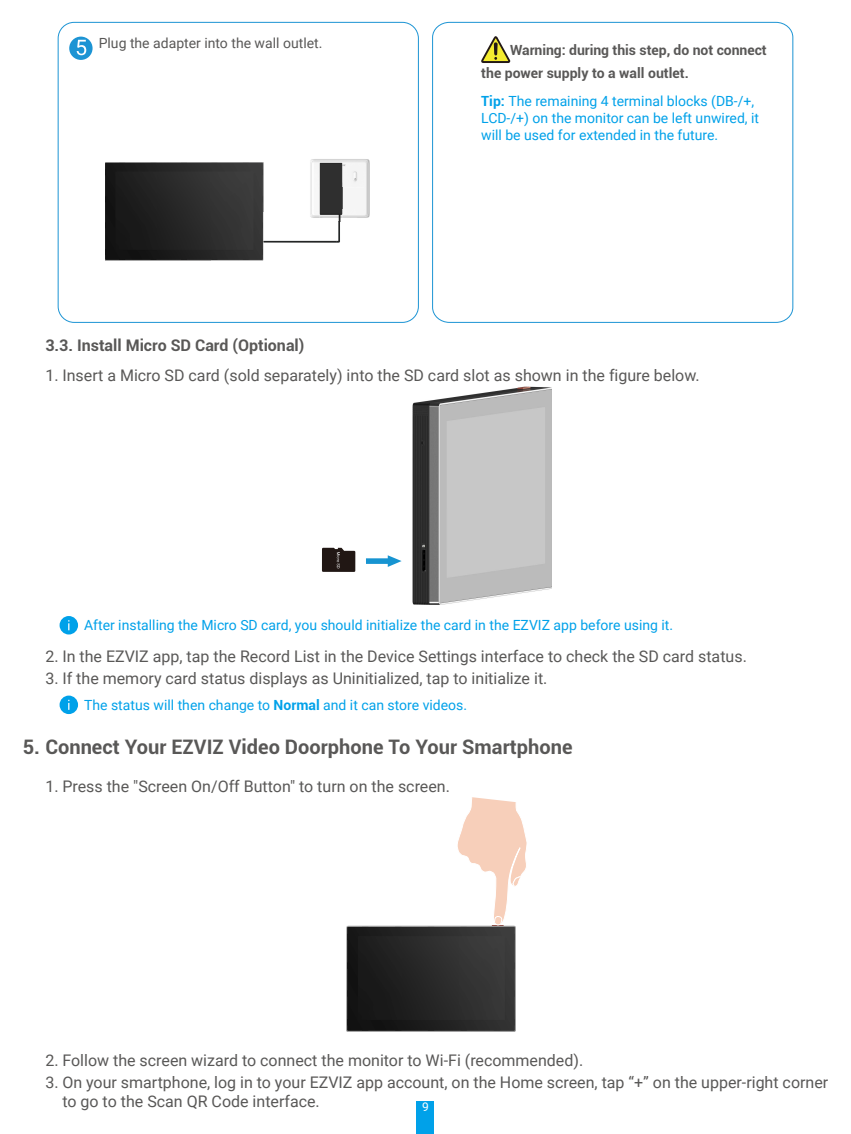
<style>
.page{position:relative;width:851px;height:1134px;background:#fff}
.page>*{position:absolute;margin:0;border:0;box-sizing:border-box;transform-origin:0 0}
.t1{font:700 20px "Roboto";color:#595857}
.t2{font:16px/19.2px "Roboto";color:#595857}
.t3{font:700 16px "Roboto";color:#595857}
.t4{font:14px/16.8px "Roboto";color:#00a1e9}
.t5{font:700 14px/23.2px "Roboto";letter-spacing:-.005em;color:#595857}
.t6{font:14px "Roboto";color:#595857}
.t7{font:12px "Roboto";color:#fff}
.s1{font-weight:700}
</style>
<div class="page">
<div style="left:417px;top:1101px;width:17px;height:33px;background:#00a1e9"></div>
<div style="left:432px;top:22px;width:361px;height:301px;border:1px solid #1c94d4;border-radius:16px"></div>
<svg style="left:481px;top:36px;width:29px;height:27px"></svg>
<div style="left:58px;top:22px;width:360px;height:301px;border:1px solid #1c94d4;border-radius:16px"></div>
<div style="left:69px;top:37px;width:23px;height:23px;background:#1c94d4;border-radius:50%"></div>
<svg style="left:77px;top:40px;width:9px;height:15px"></svg>
<img style="left:310px;top:159px;width:60px;height:59px">
<div style="left:340px;top:188px;width:25px;height:21px;background:#f5f5f5"></div>
<hr style="left:263px;top:241px;width:74px;height:2px;background:#292b2b">
<img style="left:319px;top:163px;width:23px;height:57px">
<img style="left:340px;top:188px;width:2px;height:21px">
<img style="left:105px;top:162px;width:158px;height:99px">
<hr style="left:263px;top:242px;width:75px;height:1px;background:#1a1a1a">
<svg style="left:319px;top:220px;width:22px;height:23px"></svg>
<img style="left:413px;top:387px;width:138px;height:218px">
<svg style="left:322px;top:548px;width:33px;height:24px"></svg>
<svg style="left:366px;top:555px;width:35px;height:12px"></svg>
<div style="left:60px;top:616px;width:18px;height:18px;background:#00a1e9;border-radius:50%"></div>
<div style="left:60px;top:696px;width:18px;height:18px;background:#00a1e9;border-radius:50%"></div>
<img style="left:346px;top:926px;width:169px;height:105px">
<svg style="left:457px;top:797px;width:70px;height:128px"></svg>
<p class="t6" style="left:99px;top:33px;width:225px">Plug the adapter into the wall outlet.</p>
<p class="t5" style="left:481px;top:37px;width:287px;text-indent:29px">Warning: during this step, do not connect the power supply to a wall outlet.</p>
<p class="t4" style="left:481px;top:92px;width:279px"><span class="s1">Tip:</span> The remaining 4 terminal blocks (DB-/+,<br>LCD-/+) on the monitor can be left unwired, it will be used for extended in the future.</p>
<p class="t3" style="left:45px;top:334px;width:260px">3.3. Install Micro SD Card (Optional)</p>
<p class="t2" style="left:45px;top:365px;width:655px">1. Insert a Micro SD card (sold separately) into the SD card slot as shown in the figure below.</p>
<p class="t4" style="left:84px;top:616px;width:590px">After installing the Micro SD card, you should initialize the card in the EZVIZ app before using it.</p>
<p class="t2" style="left:45px;top:646px;width:703px">2. In the EZVIZ app, tap the Record List in the Device Settings interface to check the SD card status.</p>
<p class="t2" style="left:45px;top:668px;width:503px">3. If the memory card status displays as Uninitialized, tap to initialize it.</p>
<p class="t4" style="left:84px;top:696px;width:384px">The status will then change to <span class="s1">Normal</span> and it can store videos.</p>
<p class="t1" style="left:23px;top:733px;width:551px">5. Connect Your EZVIZ Video Doorphone To Your Smartphone</p>
<p class="t2" style="left:45px;top:776px;width:406px">1. Press the "Screen On/Off Button" to turn on the screen.</p>
<p class="t2" style="left:45px;top:1050px;width:539px">2. Follow the screen wizard to connect the monitor to Wi-Fi (recommended).</p>
<p class="t2" style="left:62px;top:1072px;width:767px;text-indent:-17px">3. On your smartphone, log in to your EZVIZ app account, on the Home screen, tap “+” on the upper-right corner to go to the Scan QR Code interface.</p>
<p class="t7" style="left:422px;top:1099px;width:8px">9</p>
</div>
